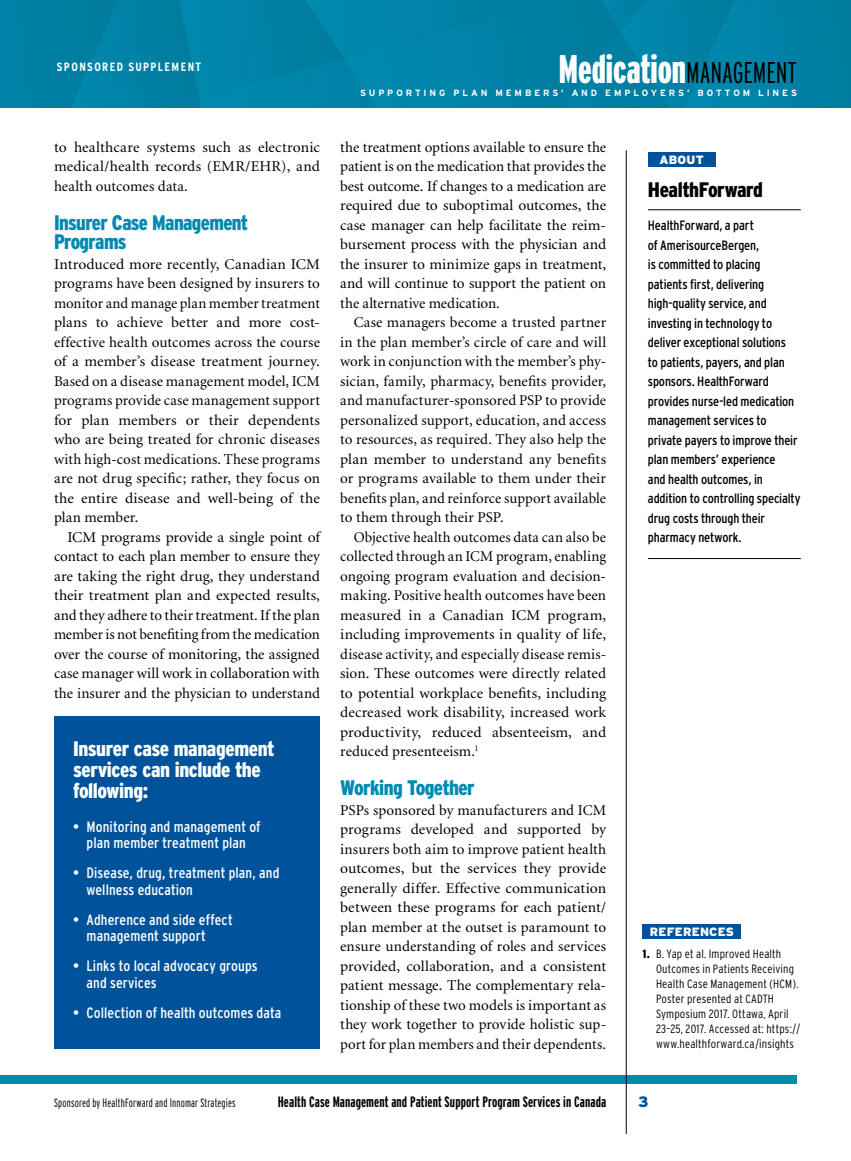
<style>
.page{position:relative;width:851px;height:1161px;background:#fff}
.page>*{position:absolute;margin:0;border:0;box-sizing:border-box;transform-origin:0 0}
.t1{font:900 extra-condensed 40.05px "Interstate";letter-spacing:-.005em;color:#fff}
.t2{font:900 condensed 21px/21px "Interstate";letter-spacing:-.02em;color:#fff}
.t3{font:900 condensed 21px/19.5px "Interstate";letter-spacing:-.03em;color:#008ab0}
.t4{font:900 condensed 21px "Interstate";letter-spacing:-.02em;color:#000}
.t5{font:15px/19.5px "Minion";letter-spacing:.005em;color:#000;text-align:justify}
.t6{font:condensed 15px/16.5px "Interstate";letter-spacing:.01em;color:#fff}
.t7{font:700 extra-condensed 15px "Interstate";letter-spacing:.01em;color:#000}
.t8{font:900 15px "Interstate";color:#00539b}
.t9{font:condensed 13.5px/19.5px "Interstate";letter-spacing:-.01em;color:#000}
.t10{font:300 condensed 12px/15px "Interstate";letter-spacing:.015em;color:#000}
.t11{font:300 extra-condensed 12px "Interstate";letter-spacing:.015em;color:#000}
.t12{font:700 condensed 12px "Interstate";letter-spacing:.115em;color:#fff}
.t13{font:900 12px "Interstate";letter-spacing:.015em;color:#fff}
.t14{font:700 9px "Interstate";letter-spacing:.32em;color:#fff}
.s1{font-weight:300;font-size:30px;color:#000}
.s2{font-weight:900}
</style>
<div class="page">
<svg style="left:0;top:0;width:850px;height:172px;fill:#0085aa"></svg>
<div style="left:0;top:1076px;width:796px;height:8px;background:#008ab0"></div>
<hr style="left:648px;top:210px;width:152px;height:1px;background:#000">
<hr style="left:648px;top:558px;width:152px;height:1px;background:#000">
<div style="left:648px;top:152px;width:67px;height:14px;background:#00539b"></div>
<div style="left:642px;top:924px;width:99px;height:14px;background:#00539b"></div>
<div style="left:54px;top:717px;width:266px;height:332px;background:#00539b"></div>
<hr style="left:626px;top:150px;width:1px;height:984px;background:#000">
<p class="t12" style="left:57px;top:60px;width:146px">SPONSORED SUPPLEMENT</p>
<p class="t5" style="left:54px;top:138px;width:267px">to healthcare systems such as electronic medical/health records (EMR/EHR), and health outcomes data.</p>
<h2 class="t3" style="left:54px;top:212px;width:196px">Insurer Case Management<br>Programs</h2>
<p class="t5" style="left:54px;top:255px;width:267px">Introduced more recently, Canadian ICM programs have been designed by insurers to monitor and manage plan member treatment plans to achieve better and more cost&shy;effective health outcomes across the course of a member’s disease treatment journey.<br>Based on a disease management model, ICM programs provide case management support for plan members or their dependents who are being treated for chronic diseases with high-cost medications. These programs are not drug specific; rather, they focus on the entire disease and well-being of the plan member.</p>
<p class="t5" style="left:54px;top:528px;width:267px;text-indent:14px">ICM programs provide a single point of contact to each plan member to ensure they are taking the right drug, they understand their treatment plan and expected results, and they adhere to their treatment. If the plan member is not benefiting from the medication over the course of monitoring, the assigned case manager will work in collaboration with the insurer and the physician to understand</p>
<h2 class="t2" style="left:73px;top:738px;width:203px">Insurer case management services can include the following:</h2>
<p class="t6" style="left:73px;top:818px;width:189px;text-align:center">• Monitoring and management of plan member treatment plan</p>
<p class="t6" style="left:87px;top:865px;width:194px;text-indent:-14px">• Disease, drug, treatment plan, and wellness education</p>
<p class="t6" style="left:87px;top:911px;width:148px;text-indent:-14px">• Adherence and side effect management support</p>
<p class="t6" style="left:87px;top:958px;width:172px;text-indent:-14px">• Links to local advocacy groups and services</p>
<p class="t6" style="left:73px;top:1004px;width:210px">• Collection of health outcomes data</p>
<h1 class="t1" style="left:558px;top:44px;width:239px">Medication<span class="s1">MANAGEMENT</span></h1>
<p class="t14" style="left:360px;top:88px;width:438px">SUPPORTING PLAN MEMBERS’ AND EMPLOYERS’ BOTTOM LINES</p>
<p class="t5" style="left:340px;top:138px;width:267px">the treatment options available to ensure the patient is on the medication that provides the best outcome. If changes to a medication are required due to suboptimal outcomes, the case manager can help facilitate the reim&shy;bursement process with the physician and the insurer to minimize gaps in treatment, and will continue to support the patient on the alternative medication.</p>
<p class="t5" style="left:340px;top:313px;width:267px;text-indent:14px">Case managers become a trusted partner in the plan member’s circle of care and will work in conjunction with the member’s phy&shy;sician, family, pharmacy, benefits provider, and manufacturer-sponsored PSP to provide personalized support, education, and access to resources, as required. They also help the plan member to understand any benefits or programs available to them under their benefits plan, and reinforce support available to them through their PSP.</p>
<p class="t5" style="left:340px;top:528px;width:267px;text-indent:14px">Objective health outcomes data can also be collected through an ICM program, enabling ongoing program evaluation and decision&shy;making. Positive health outcomes have been measured in a Canadian ICM program, including improvements in quality of life, disease activity, and especially disease remis&shy;sion. These outcomes were directly related to potential workplace benefits, including decreased work disability, increased work productivity, reduced absenteeism, and reduced presenteeism.<sup>1</sup></p>
<h2 class="t3" style="left:340px;top:778px;width:136px">Working Together</h2>
<p class="t5" style="left:340px;top:801px;width:267px">PSPs sponsored by manufacturers and ICM programs developed and supported by insurers both aim to improve patient health outcomes, but the services they provide generally differ. Effective communication between these programs for each patient/ plan member at the outset is paramount to ensure understanding of roles and services provided, collaboration, and a consistent patient message. The complementary rela&shy;tionship of these two models is important as they work together to provide holistic sup&shy;port for plan members and their dependents.</p>
<p class="t13" style="left:659px;top:153px;width:46px">ABOUT</p>
<h2 class="t4" style="left:648px;top:177px;width:117px">HealthForward</h2>
<p class="t9" style="left:648px;top:216px;width:154px">HealthForward, a part<br>of AmerisourceBergen,<br>is committed to placing patients first, delivering high-quality service, and investing in technology to deliver exceptional solutions<br>to patients, payers, and plan sponsors. HealthForward provides nurse-led medication management services to private payers to improve their plan members’ experience<br>and health outcomes, in addition to controlling specialty drug costs through their pharmacy network.</p>
<p class="t13" style="left:649px;top:925px;width:86px">REFERENCES</p>
<p class="t10" style="left:656px;top:947px;width:145px;text-indent:-14px"><span class="s2">1.</span> B. Yap et al. Improved Health<br>Outcomes in Patients Receiving<br>Health Case Management (HCM).<br>Poster presented at CADTH<br>Symposium 2017. Ottawa, April<br>23–25, 2017. Accessed at: https:// www.healthforward.ca/insights</p>
<p class="t11" style="left:54px;top:1096px;width:183px">Sponsored by HealthForward and Innomar Strategies</p>
<p class="t7" style="left:278px;top:1093px;width:330px">Health Case Management and Patient Support Program Services in Canada</p>
<p class="t8" style="left:638px;top:1093px;width:12px">3</p>
</div>
